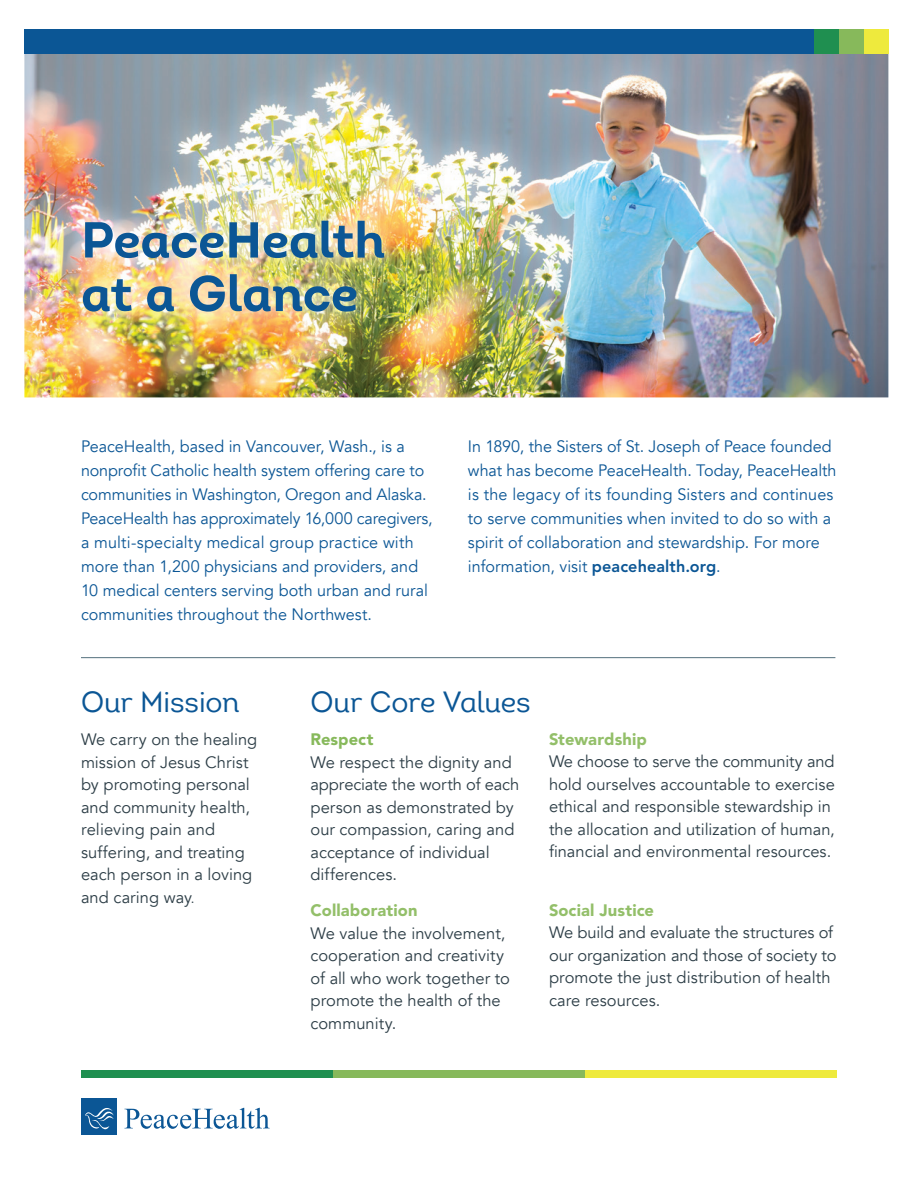
<style>
.page{position:relative;width:918px;height:1188px;background:#fff}
.page>*{position:absolute;margin:0;border:0;box-sizing:border-box;transform-origin:0 0}
.t1{font:50.4px/53.6px "Intro Bold Alt";letter-spacing:-.01em;color:#0b5695}
.t2{font:28.5px "Intro Regular Alt";letter-spacing:-.01em;color:#0b5695}
.t3{font:16.5px/22.5px "Avenir LT Com";color:#2d3e47}
.t4{font:16.5px/24px "Avenir LT Com";color:#0b5695}
.t5{font:900 16.5px "Avenir LT Std";letter-spacing:.01em;color:#93bf69}
.t6{font:900 16.5px "Avenir LT Std";letter-spacing:.005em;color:#87b95b}
.s1{font-family:"Avenir LT Std";font-weight:800}
.s2{font-size:13.5px}
</style>
<div class="page">
<img style="left:24px;top:54px;width:864px;height:343px">
<img style="left:62px;top:200px;width:343px;height:133px">
<div style="left:24px;top:29px;width:790px;height:25px;background:#0b5695"></div>
<div style="left:864px;top:29px;width:24px;height:25px;background:#eeea3d"></div>
<div style="left:839px;top:29px;width:25px;height:25px;background:#87b95b"></div>
<div style="left:814px;top:29px;width:25px;height:25px;background:#1f8f50"></div>
<div style="left:585px;top:1071px;width:252px;height:7px;background:#eeea3d"></div>
<div style="left:333px;top:1071px;width:252px;height:7px;background:#87b95b"></div>
<div style="left:81px;top:1071px;width:252px;height:7px;background:#1f8f50"></div>
<svg style="left:124px;top:1108px;width:146px;height:21px"></svg>
<div style="left:81px;top:1098px;width:35px;height:36px;background:#0b5695"></div>
<svg style="left:85px;top:1108px;width:29px;height:22px"></svg>
<hr style="left:81px;top:657px;width:754px;height:1px;background:#536f7c">
<h1 class="t1" style="left:81px;top:213px;width:306px">PeaceHealth at a Glance</h1>
<p class="t4" style="left:81px;top:434px;width:353px">PeaceHealth, based in Vancouver, Wash., is a nonprofit Catholic health system offering care to communities in Washington, Oregon and Alaska.<br>PeaceHealth has approximately 16,000 caregivers, a multi-specialty medical group practice with more than 1,200 physicians and providers, and 10 medical centers serving both urban and rural communities throughout the Northwest.</p>
<p class="t4" style="left:468px;top:434px;width:370px">In 1890, the Sisters of St. Joseph of Peace founded what has become PeaceHealth. Today, PeaceHealth is the legacy of its founding Sisters and continues to serve communities when invited to do so with a spirit of collaboration and stewardship. For more information, visit <span class="s1">peacehealth.org</span>.</p>
<h2 class="t2" style="left:81px;top:684px;width:160px">Our Mission</h2>
<p class="t3" style="left:81px;top:728px;width:178px">We carry on the healing mission of Jesus Christ by promoting personal and community health, relieving pain and suffering, and treating each person in a loving and caring way<span class="s2">.</span></p>
<h2 class="t2" style="left:310px;top:684px;width:222px">Our Core Values</h2>
<p class="t6" style="left:310px;top:729px;width:65px">Respect</p>
<p class="t3" style="left:310px;top:751px;width:210px">We respect the dignity and appreciate the worth of each person as demonstrated by our compassion, caring and acceptance of individual differences.</p>
<p class="t5" style="left:310px;top:900px;width:109px">Collaboration</p>
<p class="t3" style="left:310px;top:922px;width:201px">We value the involvement, cooperation and creativity of all who work together to promote the health of the community.</p>
<p class="t5" style="left:549px;top:729px;width:100px">Stewardship</p>
<p class="t3" style="left:549px;top:750px;width:287px">We choose to serve the community and hold ourselves accountable to exercise ethical and responsible stewardship in the allocation and utilization of human, financial and environmental resources.</p>
<p class="t5" style="left:549px;top:900px;width:107px">Social Justice</p>
<p class="t3" style="left:549px;top:922px;width:289px">We build and evaluate the structures of our organization and those of society to promote the just distribution of health care resources.</p>
</div>
